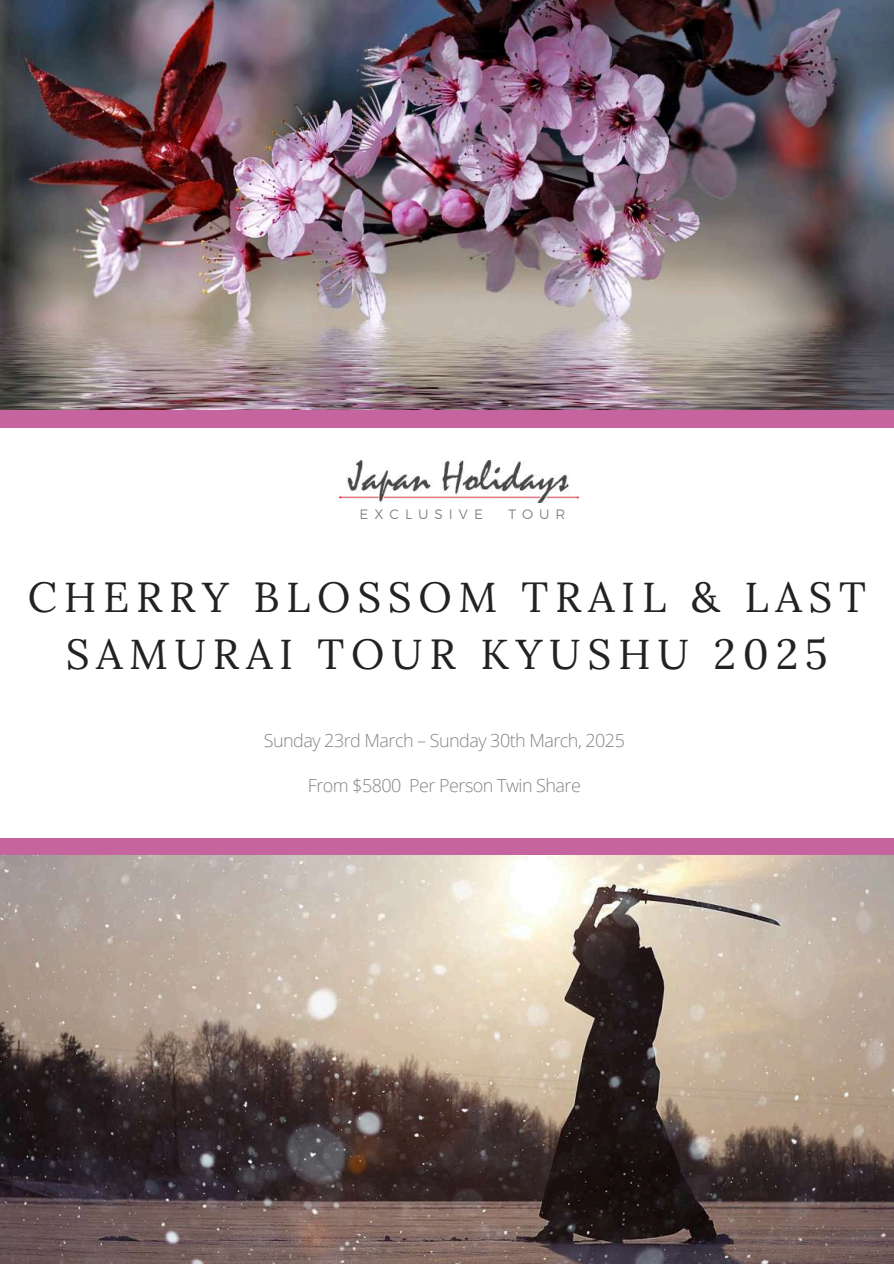
<style>
.page{position:relative;width:894px;height:1264px;background:#fff}
.page>*{position:absolute;margin:0;border:0;box-sizing:border-box;transform-origin:0 0}
.t1{font:42px/57.4px "Lora";letter-spacing:.16em;color:#222;text-align:center}
.t2{font:300 18px "Open Sans";letter-spacing:-.03em;color:#858585}
.t3{font:300 13.65px "Montserrat";letter-spacing:.44em;color:#858585}
</style>
<div class="page">
<div style="left:0;top:0;width:893px;height:1263px;background:#c664a0"></div>
<img style="left:0;top:0;width:893px;height:410px">
<div style="left:0;top:428px;width:893px;height:409px;background:#fff"></div>
<img style="left:0;top:855px;width:893px;height:408px">
<img style="left:340px;top:461px;width:239px;height:41px">
<p class="t3" style="left:359px;top:505px;width:125px">EXCLUSIVE</p>
<p class="t3" style="left:508px;top:505px;width:58px">TOUR</p>
<h1 class="t1" style="left:28px;top:568px;width:839px">CHERRY BLOSSOM TRAIL &amp; LAST<br>SAMURAI TOUR KYUSHU 2025</h1>
<p class="t2" style="left:264px;top:728px;width:362px">Sunday 23rd March – Sunday 30th March, 2025</p>
<p class="t2" style="left:308px;top:773px;width:274px">From $5800 Per Person Twin Share</p>
</div>
